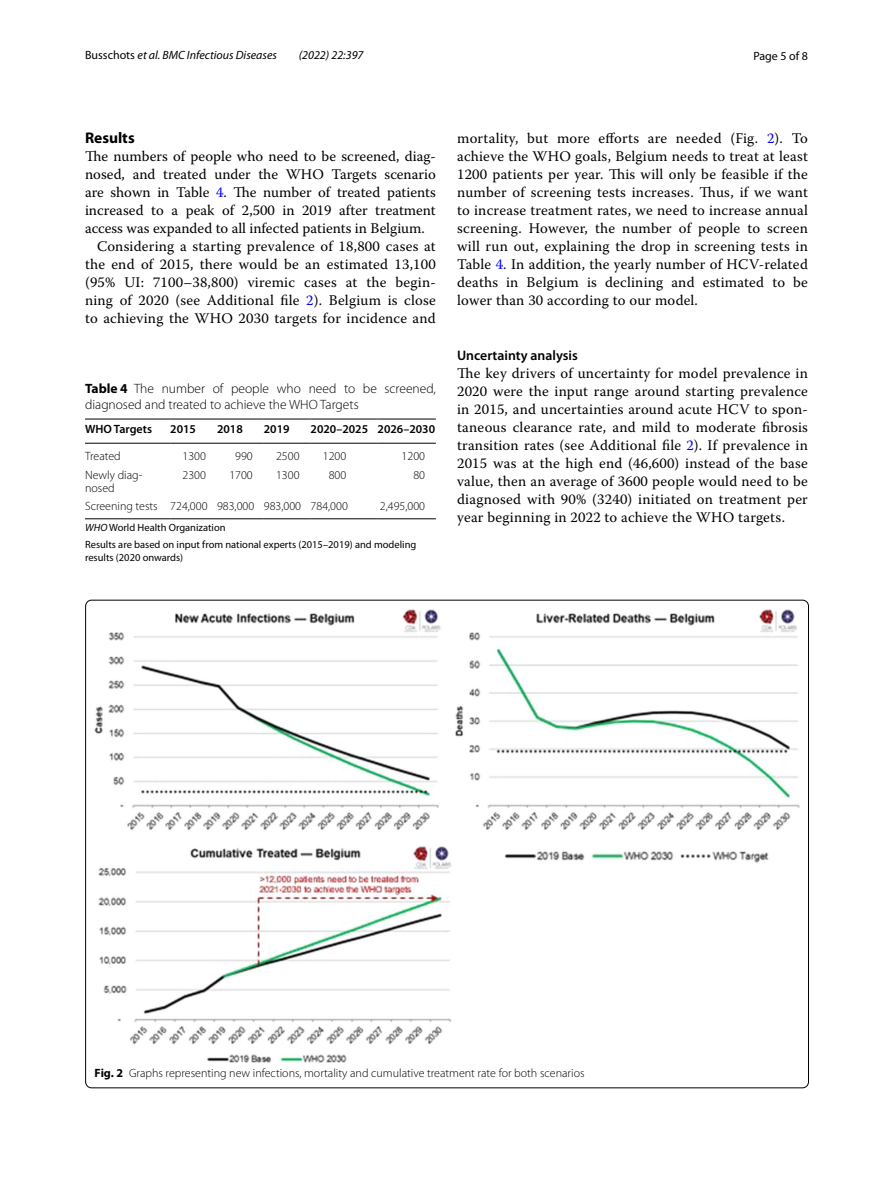
<style>
.page{position:relative;width:893px;height:1187px;background:#fff}
.page>*{position:absolute;margin:0;border:0;box-sizing:border-box;transform-origin:0 0}
.t1{font:700 15.45px "Myriad Pro";color:#000}
.t2{font:14.7px/18px "Warnock Pro";letter-spacing:.015em;color:#000;text-align:justify}
.t3{font:600 13.8px "Myriad Pro";color:#000}
.t4{font:300 13.5px/16.5px "Myriad Pro";color:#000}
.t5{font:300 12px/13.5px "Myriad Pro";color:#000}
.t6{font:italic 12px "Myriad Pro";color:#000}
.t7{font:600 12px "Myriad Pro";color:#000}
.t8{font:12px "Myriad Pro";color:#000}
.t9{font:10.5px/17px "Myriad Pro";color:#000}
.s1{font-style:normal}
.s2{color:#00f}
.s3{font-weight:700}
.s4{font-style:italic}
</style>
<div class="page">
<hr style="left:85px;top:419px;width:85px;height:1px;background:#000">
<hr style="left:85px;top:443px;width:85px;height:1px;background:#000">
<hr style="left:170px;top:419px;width:47px;height:1px;background:#000">
<hr style="left:170px;top:443px;width:47px;height:1px;background:#000">
<hr style="left:217px;top:419px;width:47px;height:1px;background:#000">
<hr style="left:217px;top:443px;width:47px;height:1px;background:#000">
<hr style="left:264px;top:419px;width:47px;height:1px;background:#000">
<hr style="left:264px;top:443px;width:47px;height:1px;background:#000">
<hr style="left:311px;top:419px;width:67px;height:1px;background:#000">
<hr style="left:311px;top:443px;width:67px;height:1px;background:#000">
<hr style="left:378px;top:419px;width:58px;height:1px;background:#000">
<hr style="left:378px;top:443px;width:58px;height:1px;background:#000">
<hr style="left:85px;top:518px;width:85px;height:1px;background:#000">
<hr style="left:170px;top:518px;width:47px;height:1px;background:#000">
<hr style="left:217px;top:518px;width:47px;height:1px;background:#000">
<hr style="left:264px;top:518px;width:47px;height:1px;background:#000">
<hr style="left:311px;top:518px;width:67px;height:1px;background:#000">
<hr style="left:378px;top:518px;width:58px;height:1px;background:#000">
<img style="left:94px;top:609px;width:706px;height:453px">
<p class="t6" style="left:85px;top:48px;width:193px"><span class="s1">Busschots</span> et al. BMC Infectious Diseases</p>
<p class="t6" style="left:299px;top:48px;width:66px">(2022) 22:397</p>
<p class="t8" style="left:753px;top:48px;width:56px">Page 5 of 8</p>
<p class="t1" style="left:85px;top:128px;width:51px">Results</p>
<p class="t2" style="left:85px;top:147px;width:352px">The numbers of people who need to be screened, diag-</p>
<p class="t2" style="left:85px;top:165px;width:352px">nosed, and treated under the WHO Targets scenario</p>
<p class="t2" style="left:85px;top:183px;width:352px">are shown in Table <span class="s2">4</span>. The number of treated patients</p>
<p class="t2" style="left:85px;top:201px;width:352px">increased to a peak of 2,500 in 2019 after treatment</p>
<p class="t2" style="left:85px;top:219px;width:341px">access was expanded to all infected patients in Belgium.</p>
<p class="t2" style="left:97px;top:237px;width:340px">Considering a starting prevalence of 18,800 cases at</p>
<p class="t2" style="left:85px;top:255px;width:352px">the end of 2015, there would be an estimated 13,100</p>
<p class="t2" style="left:85px;top:273px;width:352px">(95% UI: 7100–38,800) viremic cases at the begin-</p>
<p class="t2" style="left:85px;top:291px;width:352px">ning of 2020 (see Additional file <span class="s2">2</span>). Belgium is close</p>
<p class="t2" style="left:85px;top:309px;width:352px">to achieving the WHO 2030 targets for incidence and</p>
<p class="t4" style="left:85px;top:380px;width:352px"><span class="s3">Table 4</span> The number of people who need to be screened, diagnosed and treated to achieve the WHO Targets</p>
<p class="t7" style="left:85px;top:422px;width:69px">WHO Targets</p>
<p class="t7" style="left:170px;top:422px;width:27px">2015</p>
<p class="t7" style="left:217px;top:422px;width:27px">2018</p>
<p class="t7" style="left:264px;top:422px;width:27px">2019</p>
<p class="t7" style="left:311px;top:422px;width:126px">2020–2025 2026–2030</p>
<p class="t5" style="left:85px;top:450px;width:37px">Treated</p>
<p class="t5" style="left:183px;top:450px;width:25px">1300</p>
<p class="t5" style="left:235px;top:450px;width:19px">990</p>
<p class="t5" style="left:276px;top:450px;width:25px">2500</p>
<p class="t5" style="left:323px;top:450px;width:25px">1200</p>
<p class="t5" style="left:402px;top:450px;width:25px">1200</p>
<p class="t5" style="left:85px;top:468px;width:59px">Newly diag&shy;nosed</p>
<p class="t5" style="left:183px;top:468px;width:25px">2300</p>
<p class="t5" style="left:229px;top:468px;width:25px">1700</p>
<p class="t5" style="left:276px;top:468px;width:25px">1300</p>
<p class="t5" style="left:329px;top:468px;width:19px">800</p>
<p class="t5" style="left:413px;top:468px;width:13px">80</p>
<p class="t5" style="left:85px;top:499px;width:264px">Screening tests 724,000 983,000 983,000 784,000</p>
<p class="t5" style="left:380px;top:499px;width:47px">2,495,000</p>
<p class="t9" style="left:85px;top:519px;width:333px"><span class="s4">WHO</span> World Health Organization<br>Results are based on input from national experts (2015–2019) and modeling</p>
<p class="t9" style="left:85px;top:549px;width:100px">results (2020 onwards)</p>
<p class="t2" style="left:457px;top:128px;width:352px">mortality, but more efforts are needed (Fig. <span class="s2">2</span>). To achieve the WHO goals, Belgium needs to treat at least 1200 patients per year. This will only be feasible if the number of screening tests increases. Thus, if we want to increase treatment rates, we need to increase annual screening. However, the number of people to screen will run out, explaining the drop in screening tests in Table <span class="s2">4</span>. In addition, the yearly number of HCV-related deaths in Belgium is declining and estimated to be lower than 30 according to our model.</p>
<p class="t3" style="left:457px;top:346px;width:122px">Uncertainty analysis</p>
<p class="t2" style="left:457px;top:363px;width:352px">The key drivers of uncertainty for model prevalence in 2020 were the input range around starting prevalence in 2015, and uncertainties around acute HCV to spon&shy;taneous clearance rate, and mild to moderate fibrosis transition rates (see Additional file <span class="s2">2</span>). If prevalence in 2015 was at the high end (46,600) instead of the base value, then an average of 3600 people would need to be diagnosed with 90% (3240) initiated on treatment per year beginning in 2022 to achieve the WHO targets.</p>
<p class="t5" style="left:95px;top:1066px;width:491px"><span class="s3">Fig. 2</span> Graphs representing new infections, mortality and cumulative treatment rate for both scenarios</p>
</div>
